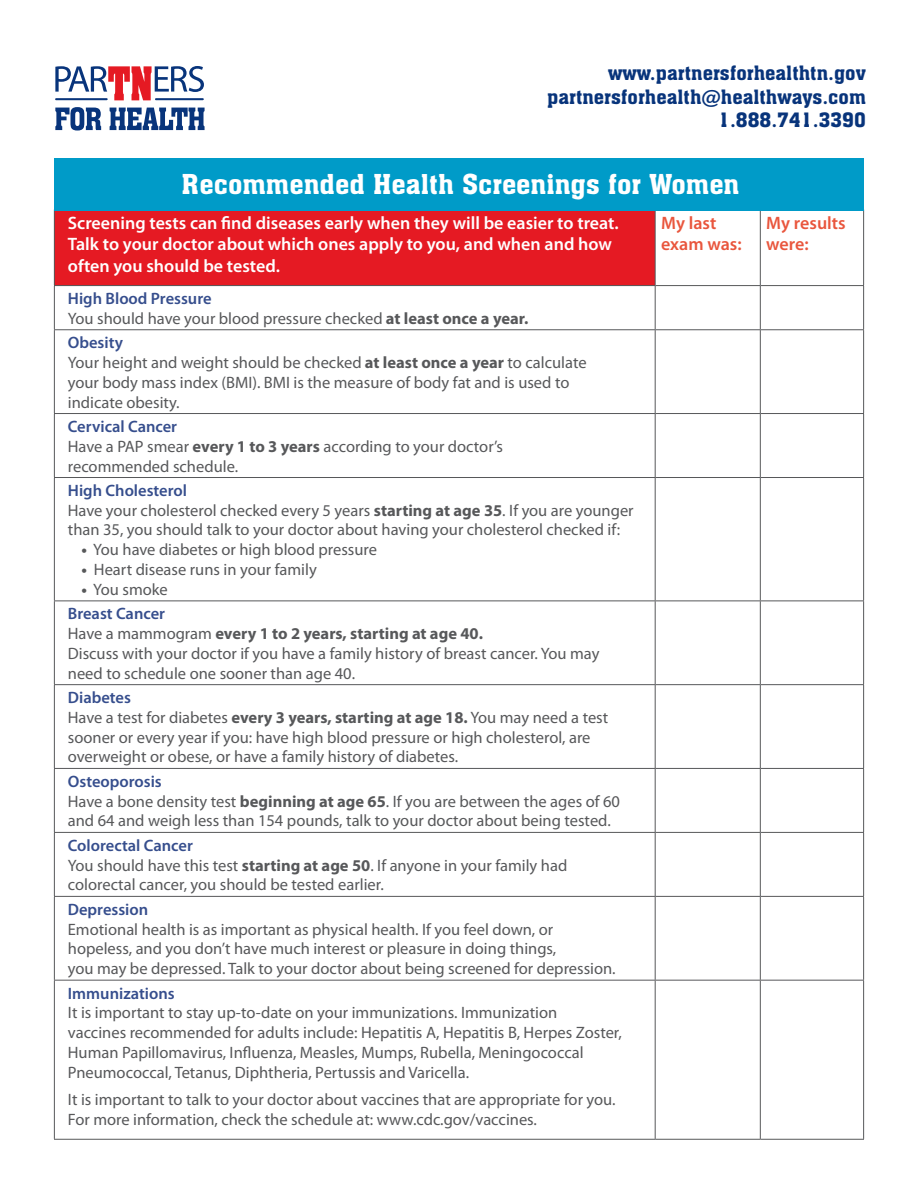
<style>
.page{position:relative;width:918px;height:1188px;background:#fff}
.page>*{position:absolute;margin:0;border:0;box-sizing:border-box;transform-origin:0 0}
.t1{font:27px "Aachen BT";color:#fff}
.t2{font:19.5px "Aachen BT";color:#08347b}
.t3{font:600 18px/21.6px "Myriad Pro";color:#fff}
.t4{font:600 18px/21.6px "Myriad Pro";color:#e9563d}
.t5{font:16.5px/19.8px "Myriad Pro";color:#57585a}
.t6{font:600 16.5px "Myriad Pro";color:#364e8d}
.t7{font:700 16.5px "Myriad Pro";color:#57585a}
.s1{font-weight:700}
.s2{font-weight:400}
</style>
<div class="page">
<div style="left:54px;top:209px;width:601px;height:77px;background:#e51a23"></div>
<hr style="left:54px;top:414px;width:1px;height:63px;background:#57585a">
<hr style="left:655px;top:414px;width:1px;height:63px;background:#57585a">
<hr style="left:760px;top:414px;width:1px;height:63px;background:#57585a">
<hr style="left:863px;top:414px;width:1px;height:63px;background:#57585a">
<hr style="left:54px;top:477px;width:601px;height:1px;background:#57585a">
<hr style="left:54px;top:478px;width:1px;height:123px;background:#57585a">
<hr style="left:655px;top:477px;width:105px;height:1px;background:#57585a">
<hr style="left:655px;top:478px;width:1px;height:123px;background:#57585a">
<hr style="left:760px;top:477px;width:104px;height:1px;background:#57585a">
<hr style="left:760px;top:478px;width:1px;height:123px;background:#57585a">
<hr style="left:863px;top:478px;width:1px;height:123px;background:#57585a">
<hr style="left:54px;top:601px;width:601px;height:1px;background:#57585a">
<hr style="left:54px;top:601px;width:1px;height:83px;background:#57585a">
<hr style="left:655px;top:601px;width:105px;height:1px;background:#57585a">
<hr style="left:655px;top:601px;width:1px;height:83px;background:#57585a">
<hr style="left:760px;top:601px;width:104px;height:1px;background:#57585a">
<hr style="left:760px;top:601px;width:1px;height:83px;background:#57585a">
<hr style="left:863px;top:601px;width:1px;height:83px;background:#57585a">
<hr style="left:54px;top:684px;width:601px;height:1px;background:#57585a">
<hr style="left:54px;top:685px;width:1px;height:83px;background:#57585a">
<hr style="left:655px;top:684px;width:105px;height:1px;background:#57585a">
<hr style="left:655px;top:685px;width:1px;height:83px;background:#57585a">
<hr style="left:760px;top:684px;width:104px;height:1px;background:#57585a">
<hr style="left:760px;top:685px;width:1px;height:83px;background:#57585a">
<hr style="left:863px;top:685px;width:1px;height:83px;background:#57585a">
<hr style="left:54px;top:768px;width:601px;height:1px;background:#57585a">
<hr style="left:54px;top:769px;width:1px;height:63px;background:#57585a">
<hr style="left:655px;top:768px;width:105px;height:1px;background:#57585a">
<hr style="left:655px;top:769px;width:1px;height:63px;background:#57585a">
<hr style="left:760px;top:768px;width:104px;height:1px;background:#57585a">
<hr style="left:760px;top:769px;width:1px;height:63px;background:#57585a">
<hr style="left:863px;top:769px;width:1px;height:63px;background:#57585a">
<hr style="left:54px;top:832px;width:601px;height:1px;background:#57585a">
<hr style="left:54px;top:833px;width:1px;height:63px;background:#57585a">
<hr style="left:655px;top:832px;width:105px;height:1px;background:#57585a">
<hr style="left:655px;top:833px;width:1px;height:63px;background:#57585a">
<hr style="left:760px;top:832px;width:104px;height:1px;background:#57585a">
<hr style="left:760px;top:833px;width:1px;height:63px;background:#57585a">
<hr style="left:863px;top:833px;width:1px;height:63px;background:#57585a">
<hr style="left:54px;top:896px;width:601px;height:1px;background:#57585a">
<hr style="left:54px;top:897px;width:1px;height:83px;background:#57585a">
<hr style="left:655px;top:896px;width:105px;height:1px;background:#57585a">
<hr style="left:655px;top:897px;width:1px;height:83px;background:#57585a">
<hr style="left:760px;top:896px;width:104px;height:1px;background:#57585a">
<hr style="left:760px;top:897px;width:1px;height:83px;background:#57585a">
<hr style="left:863px;top:897px;width:1px;height:83px;background:#57585a">
<hr style="left:54px;top:980px;width:601px;height:1px;background:#57585a">
<hr style="left:54px;top:981px;width:1px;height:158px;background:#57585a">
<hr style="left:655px;top:980px;width:105px;height:1px;background:#57585a">
<hr style="left:655px;top:981px;width:1px;height:158px;background:#57585a">
<hr style="left:760px;top:980px;width:104px;height:1px;background:#57585a">
<hr style="left:760px;top:981px;width:1px;height:158px;background:#57585a">
<hr style="left:863px;top:981px;width:1px;height:158px;background:#57585a">
<hr style="left:54px;top:1139px;width:601px;height:1px;background:#57585a">
<hr style="left:655px;top:1139px;width:105px;height:1px;background:#57585a">
<hr style="left:760px;top:1139px;width:104px;height:1px;background:#57585a">
<hr style="left:54px;top:209px;width:1px;height:76px;background:#57585a">
<hr style="left:655px;top:209px;width:1px;height:76px;background:#57585a">
<hr style="left:760px;top:209px;width:1px;height:76px;background:#57585a">
<hr style="left:863px;top:209px;width:1px;height:76px;background:#57585a">
<hr style="left:54px;top:285px;width:601px;height:1px;background:#57585a">
<hr style="left:54px;top:286px;width:1px;height:43px;background:#57585a">
<hr style="left:655px;top:285px;width:105px;height:1px;background:#57585a">
<hr style="left:655px;top:286px;width:1px;height:43px;background:#57585a">
<hr style="left:760px;top:285px;width:104px;height:1px;background:#57585a">
<hr style="left:760px;top:286px;width:1px;height:43px;background:#57585a">
<hr style="left:863px;top:286px;width:1px;height:43px;background:#57585a">
<hr style="left:54px;top:329px;width:601px;height:1px;background:#57585a">
<hr style="left:54px;top:330px;width:1px;height:83px;background:#57585a">
<hr style="left:655px;top:329px;width:105px;height:1px;background:#57585a">
<hr style="left:655px;top:330px;width:1px;height:83px;background:#57585a">
<hr style="left:760px;top:329px;width:104px;height:1px;background:#57585a">
<hr style="left:760px;top:330px;width:1px;height:83px;background:#57585a">
<hr style="left:863px;top:330px;width:1px;height:83px;background:#57585a">
<hr style="left:54px;top:413px;width:601px;height:1px;background:#57585a">
<hr style="left:655px;top:413px;width:105px;height:1px;background:#57585a">
<hr style="left:760px;top:413px;width:104px;height:1px;background:#57585a">
<div style="left:54px;top:158px;width:810px;height:52px;background:#009bc8"></div>
<svg style="left:55px;top:66px;width:149px;height:34px"></svg>
<svg style="left:55px;top:107px;width:46px;height:24px"></svg>
<svg style="left:110px;top:108px;width:95px;height:22px"></svg>
<p class="t2" style="left:608px;top:61px;width:259px">www.partnersforhealthtn.gov</p>
<p class="t2" style="left:547px;top:84px;width:320px">partnersforhealth@healthways.com</p>
<p class="t2" style="left:718px;top:108px;width:149px">1.888.741.3390</p>
<p class="t1" style="left:182px;top:167px;width:559px">Recommended Health Screenings for Women</p>
<p class="t3" style="left:68px;top:211px;width:552px">Screening tests can find diseases early when they will be easier to treat.<br>Talk to your doctor about which ones apply to you, and when and how often you should be tested.</p>
<p class="t4" style="left:661px;top:211px;width:82px">My last exam was:</p>
<p class="t4" style="left:766px;top:211px;width:81px">My results</p>
<p class="t4" style="left:766px;top:233px;width:44px">were:</p>
<p class="t6" style="left:68px;top:288px;width:145px">High Blood Pressure</p>
<p class="t5" style="left:68px;top:308px;width:462px">You should have your blood pressure checked <span class="s1">at least once a year.</span></p>
<p class="t6" style="left:68px;top:332px;width:57px">Obesity</p>
<p class="t5" style="left:68px;top:352px;width:520px">Your height and weight should be checked <span class="s1">at least once a year</span> to calculate your body mass index (BMI). BMI is the measure of body fat and is used to indicate obesity.</p>
<p class="t6" style="left:68px;top:416px;width:111px">Cervical Cancer</p>
<p class="t5" style="left:68px;top:436px;width:437px">Have a PAP smear <span class="s1">every 1 to 3 years</span> according to your doctor’s recommended schedule.</p>
<p class="t6" style="left:68px;top:480px;width:121px">High Cholesterol</p>
<p class="t5" style="left:68px;top:500px;width:567px">Have your cholesterol checked every 5 years <span class="s1">starting at age 35</span>. If you are younger than 35, you should talk to your doctor about having your cholesterol checked if:</p>
<p class="t5" style="left:81px;top:540px;width:297px"><span class="s1">•</span> You have diabetes or high blood pressure</p>
<p class="t5" style="left:81px;top:559px;width:237px"><span class="s1">•</span> Heart disease runs in your family</p>
<p class="t5" style="left:81px;top:579px;width:88px"><span class="s1">•</span> You smoke</p>
<p class="t6" style="left:68px;top:603px;width:99px">Breast Cancer</p>
<p class="t7" style="left:68px;top:623px;width:417px"><span class="s2">Have a mammogram</span> every 1 to 2 years, starting at age 40.</p>
<p class="t5" style="left:68px;top:643px;width:533px">Discuss with your doctor if you have a family history of breast cancer. You may need to schedule one sooner than age 40.</p>
<p class="t6" style="left:68px;top:687px;width:65px">Diabetes</p>
<p class="t5" style="left:68px;top:707px;width:542px">Have a test for diabetes <span class="s1">every 3 years, starting at age 18.</span> You may need a test sooner or every year if you: have high blood pressure or high cholesterol, are overweight or obese, or have a family history of diabetes.</p>
<p class="t6" style="left:68px;top:771px;width:95px">Osteoporosis</p>
<p class="t5" style="left:68px;top:791px;width:554px">Have a bone density test <span class="s1">beginning at age 65</span>. If you are between the ages of 60 and 64 and weigh less than 154 pounds, talk to your doctor about being tested.</p>
<p class="t6" style="left:68px;top:835px;width:127px">Colorectal Cancer</p>
<p class="t5" style="left:68px;top:855px;width:501px">You should have this test <span class="s1">starting at age 50</span>. If anyone in your family had colorectal cancer, you should be tested earlier.</p>
<p class="t6" style="left:68px;top:899px;width:82px">Depression</p>
<p class="t5" style="left:68px;top:919px;width:549px">Emotional health is as important as physical health. If you feel down, or hopeless, and you don’t have much interest or pleasure in doing things,<br>you may be depressed. Talk to your doctor about being screened for depression.</p>
<p class="t6" style="left:68px;top:982px;width:108px">Immunizations</p>
<p class="t5" style="left:68px;top:1003px;width:556px">It is important to stay up-to-date on your immunizations. Immunization<br>vaccines recommended for adults include: Hepatitis A, Hepatitis B, Herpes Zoster, Human Papillomavirus, Influenza, Measles, Mumps, Rubella, Meningococcal Pneumococcal, Tetanus, Diphtheria, Pertussis and Varicella.</p>
<p class="t5" style="left:68px;top:1089px;width:549px">It is important to talk to your doctor about vaccines that are appropriate for you.<br>For more information, check the schedule at: www.cdc.gov/vaccines.</p>
</div>
